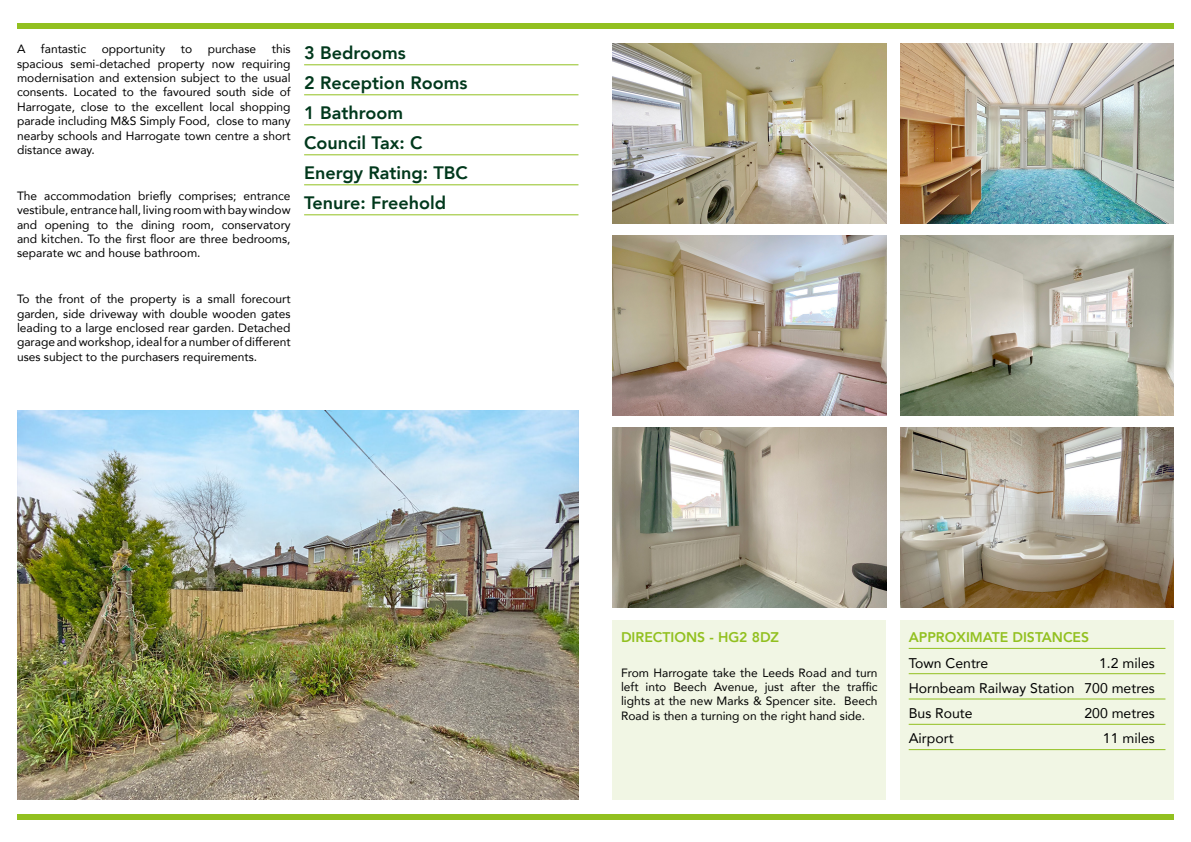
<style>
.page{position:relative;width:1191px;height:842px;background:#fff}
.page>*{position:absolute;margin:0;border:0;box-sizing:border-box;transform-origin:0 0}
.t1{font:800 18px/30px "Avenir";color:#00381c}
.t2{font:14px/25.3px "Avenir";color:#000;text-align:justify}
.t3{font:800 14px "Avenir";color:#92c020}
.t4{font:12px/14.4px "Avenir";color:#000;text-align:justify}
</style>
<div class="page">
<div style="left:900px;top:620px;width:274px;height:179px;background:#f1f6e4"></div>
<hr style="left:908px;top:648px;width:257px;height:1px;background:#92c020">
<hr style="left:908px;top:673px;width:257px;height:1px;background:#92c020">
<hr style="left:908px;top:698px;width:257px;height:1px;background:#92c020">
<hr style="left:908px;top:724px;width:257px;height:1px;background:#92c020">
<hr style="left:908px;top:749px;width:257px;height:1px;background:#92c020">
<div style="left:17px;top:814px;width:1157px;height:6px;background:#92c020"></div>
<div style="left:17px;top:23px;width:1157px;height:5px;background:#92c020"></div>
<div style="left:612px;top:620px;width:274px;height:179px;background:#f1f6e4"></div>
<img style="left:612px;top:428px;width:274px;height:179px">
<img style="left:612px;top:236px;width:274px;height:179px">
<hr style="left:304px;top:64px;width:274px;height:1px;background:#92c020">
<hr style="left:304px;top:94px;width:274px;height:1px;background:#92c020">
<hr style="left:304px;top:124px;width:274px;height:1px;background:#92c020">
<hr style="left:304px;top:154px;width:274px;height:1px;background:#92c020">
<hr style="left:304px;top:184px;width:274px;height:1px;background:#92c020">
<hr style="left:304px;top:214px;width:274px;height:1px;background:#92c020">
<img style="left:612px;top:43px;width:274px;height:180px">
<img style="left:900px;top:428px;width:274px;height:179px">
<img style="left:17px;top:410px;width:561px;height:389px">
<img style="left:900px;top:43px;width:274px;height:180px">
<img style="left:900px;top:236px;width:274px;height:179px">
<p class="t4" style="left:17px;top:42px;width:10px">A</p>
<p class="t4" style="left:41px;top:42px;width:47px">fantastic</p>
<p class="t4" style="left:102px;top:42px;width:65px">opportunity</p>
<p class="t4" style="left:181px;top:42px;width:13px">to</p>
<p class="t4" style="left:208px;top:42px;width:50px">purchase</p>
<p class="t4" style="left:17px;top:42px;width:275px;text-indent:255px">this spacious semi-detached property now requiring modernisation and extension subject to the usual consents. Located to the favoured south side of Harrogate, close to the excellent local shopping parade including M&amp;S Simply Food, close to many nearby schools and Harrogate town centre a short distance away.</p>
<p class="t4" style="left:17px;top:188px;width:275px">The accommodation briefly comprises; entrance vestibule, entrance hall, living room with bay window and opening to the dining room, conservatory and kitchen. To the first floor are three bedrooms, separate wc and house bathroom.</p>
<p class="t4" style="left:17px;top:292px;width:275px">To the front of the property is a small forecourt garden, side driveway with double wooden gates leading to a large enclosed rear garden. Detached garage and workshop, ideal for a number of different uses subject to the purchasers requirements.</p>
<h1 class="t1" style="left:304px;top:36px;width:165px">3 Bedrooms<br>2 Reception Rooms<br>1 Bathroom<br>Council Tax: C<br>Energy Rating: TBC<br>Tenure: Freehold</h1>
<p class="t3" style="left:621px;top:625px;width:160px">DIRECTIONS - HG2 8DZ</p>
<p class="t4" style="left:621px;top:665px;width:258px">From Harrogate take the Leeds Road and turn left into Beech Avenue, just after the traffic lights at the new Marks &amp; Spencer site. Beech Road is then a turning on the right hand side.</p>
<p class="t3" style="left:908px;top:625px;width:182px">APPROXIMATE DISTANCES</p>
<p class="t2" style="left:908px;top:650px;width:81px">Town Centre</p>
<p class="t2" style="left:908px;top:650px;width:247px;text-indent:190px">1.2 miles Hornbeam Railway Station 700 metres Bus Route</p>
<p class="t2" style="left:1084px;top:700px;width:72px">200 metres</p>
<p class="t2" style="left:908px;top:725px;width:46px">Airport</p>
<p class="t2" style="left:1103px;top:725px;width:53px">11 miles</p>
</div>
